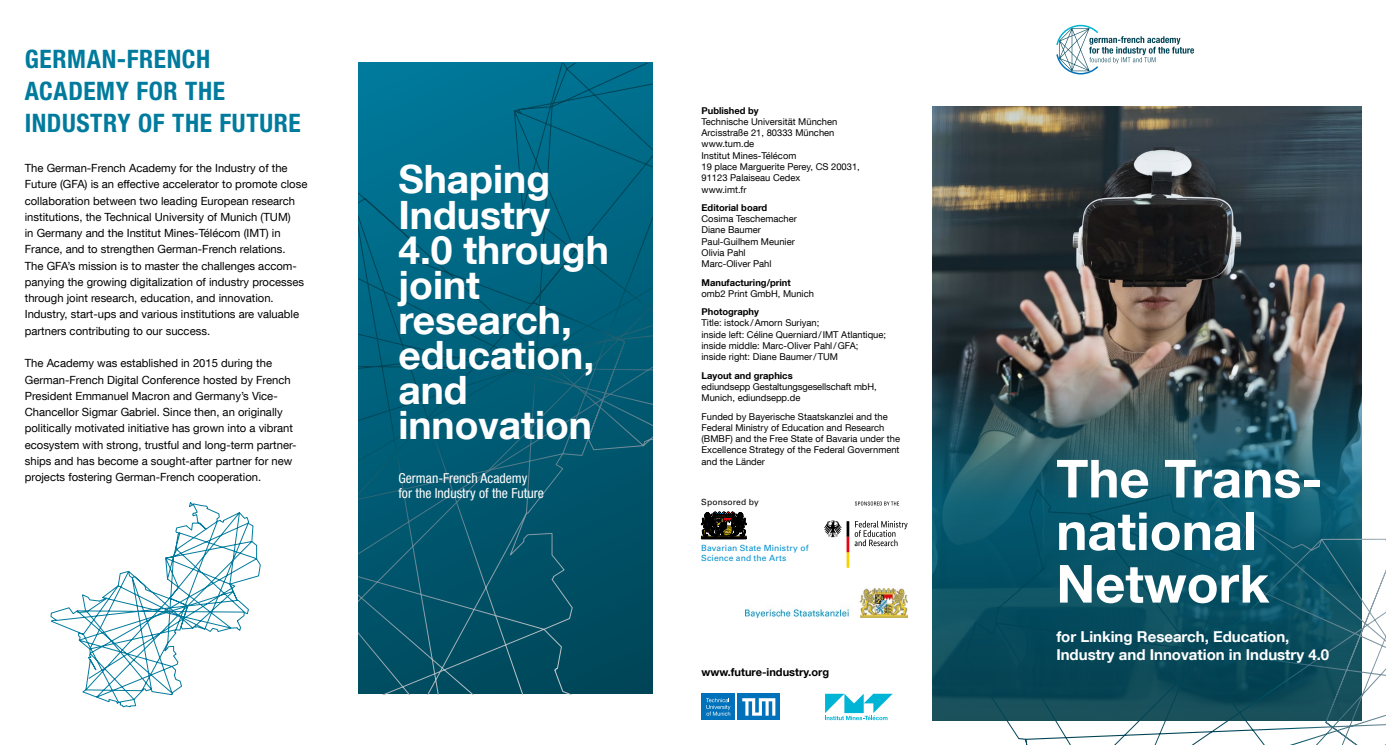
<style>
.page{position:relative;width:1386px;height:745px;background:#fff}
.page>*{position:absolute;margin:0;border:0;box-sizing:border-box;transform-origin:0 0}
.t1{font:700 52.5px/52.5px "TUM Neue Helvetica";color:#fff}
.t2{font:700 39px/35px "TUM Neue Helvetica";color:#fff}
.t3{font:700 condensed 25.5px/32px "Helvetica Neue LT Std";letter-spacing:.02em;color:#007b9d}
.t4{font:700 15px/18px "TUM Neue Helvetica";color:#fff}
.t5{font:condensed 13.75px/15px "Helvetica Neue LT Std";color:#fff}
.t6{font:11.25px/16.2px "TUM Neue Helvetica";color:#000}
.t7{font:700 11px "TUM Neue Helvetica";color:#000}
.t8{font:9.38px/11.2px "TUM Neue Helvetica";color:#000}
.t9{font:700 9.38px "TUM Neue Helvetica";color:#000}
.t10{font:8.5px/10.2px "Univers LT Std";letter-spacing:.015em;color:#008fcf}
.t11{font:8.5px "Univers LT Std";letter-spacing:.02em;color:#000}
</style>
<div class="page">
<svg style="left:358px;top:63px;width:294px;height:631px;background:#025e78"></svg>
<svg style="left:51px;top:502px;width:209px;height:204px"></svg>
<img style="left:825px;top:24px;width:560px;height:720px">
<div style="left:737px;top:693px;width:43px;height:26px;background:#0072bb"></div>
<div style="left:701px;top:693px;width:34px;height:26px;background:#0072bb"></div>
<svg style="left:742px;top:698px;width:33px;height:17px"></svg>
<svg style="left:706px;top:698px;width:24px;height:17px"></svg>
<svg style="left:825px;top:693px;width:67px;height:26px"></svg>
<div style="left:810px;top:492px;width:117px;height:96px;background:#fff"></div>
<svg style="left:824px;top:520px;width:83px;height:47px"></svg>
<svg style="left:855px;top:501px;width:44px;height:4px"></svg>
<svg style="left:701px;top:511px;width:46px;height:29px"></svg>
<svg style="left:1056px;top:25px;width:138px;height:49px"></svg>
<img style="left:745px;top:588px;width:162px;height:29px">
<h3 class="t3" style="left:25px;top:42px;width:277px">GERMAN-FRENCH<br>ACADEMY FOR THE<br>INDUSTRY OF THE FUTURE</h3>
<p class="t6" style="left:25px;top:159px;width:284px">The German-French Academy for the Industry of the Future (GFA) is an effective accelerator to promote close collaboration between two leading European research institutions, the Technical University of Munich (TUM)<br>in Germany and the Institut Mines-Télécom (IMT) in France, and to strengthen German-French relations.<br>The GFA’s mission is to master the challenges accom&shy;panying the growing digitalization of industry processes through joint research, education, and innovation.<br>Industry, start-ups and various institutions are valuable partners contributing to our success.</p>
<p class="t6" style="left:25px;top:354px;width:272px">The Academy was established in 2015 during the German-French Digital Conference hosted by French President Emmanuel Macron and Germany’s Vice-Chancellor Sigmar Gabriel. Since then, an originally politically motivated initiative has grown into a vibrant ecosystem with strong, trustful and long-term partner&shy;ships and has become a sought-after partner for new projects fostering German-French cooperation.</p>
<h2 class="t2" style="left:398px;top:161px;width:212px">Shaping<br>Industry<br>4.0 through joint research, education, and innovation</h2>
<p class="t5" style="left:398px;top:470px;width:147px">German-French Academy for the Industry of the Future</p>
<p class="t9" style="left:701px;top:104px;width:59px">Published by</p>
<p class="t8" style="left:701px;top:116px;width:160px">Technische Universität München<br>Arcisstraße 21, 80333 München www.tum.de<br>Institut Mines-Télécom<br>19 place Marguerite Perey, CS 20031,<br>91123 Palaiseau Cedex<br>www.imt.fr</p>
<p class="t9" style="left:701px;top:201px;width:67px">Editorial board</p>
<p class="t8" style="left:701px;top:213px;width:97px">Cosima Teschemacher<br>Diane Baumer<br>Paul-Guilhem Meunier<br>Olivia Pahl<br>Marc-Oliver Pahl</p>
<p class="t9" style="left:701px;top:276px;width:91px">Manufacturing/print</p>
<p class="t8" style="left:701px;top:287px;width:114px">omb2 Print GmbH, Munich</p>
<p class="t9" style="left:701px;top:306px;width:59px">Photography</p>
<p class="t8" style="left:701px;top:317px;width:186px">Title: istock/Amorn Suriyan;<br>inside left: Céline Querniard/IMT Atlantique; inside middle: Marc-Oliver Pahl/GFA;<br>inside right: Diane Baumer/TUM</p>
<p class="t9" style="left:701px;top:369px;width:93px">Layout and graphics</p>
<p class="t8" style="left:701px;top:380px;width:177px">ediundsepp Gestaltungsgesellschaft mbH,<br>Munich, ediundsepp.de</p>
<p class="t8" style="left:701px;top:410px;width:200px">Funded by Bayerische Staatskanzlei and the Federal Ministry of Education and Research (BMBF) and the Free State of Bavaria under the Excellence Strategy of the Federal Government and the Länder</p>
<p class="t11" style="left:701px;top:497px;width:59px">Sponsored by</p>
<p class="t10" style="left:701px;top:543px;width:109px">Bavarian State Ministry of<br>Science and the Arts</p>
<p class="t7" style="left:701px;top:665px;width:129px">www.future-industry.org</p>
<h1 class="t1" style="left:1056px;top:450px;width:268px">The Trans&shy;national<br>Network</h1>
<h3 class="t4" style="left:1056px;top:627px;width:274px">for Linking Research, Education,<br>Industry and Innovation in Industry 4.0</h3>
</div>
